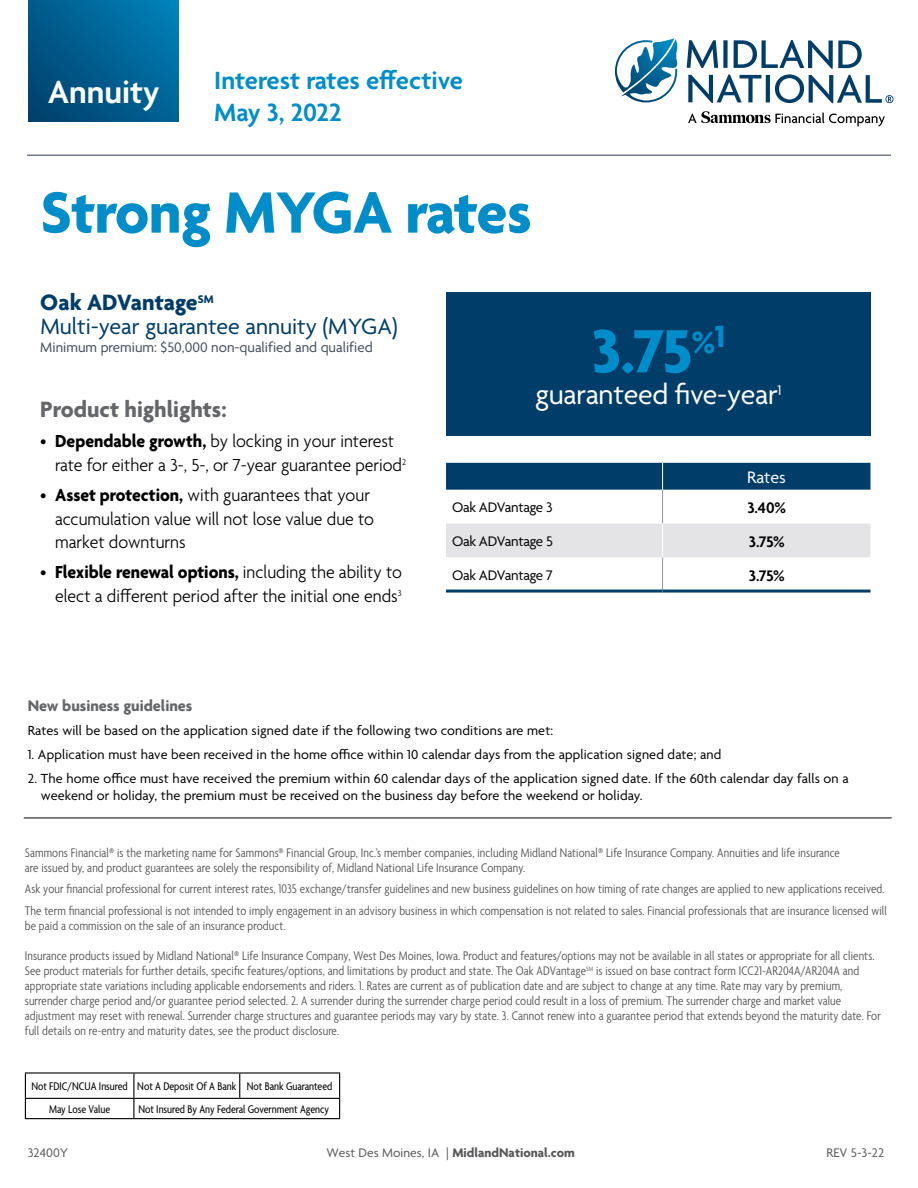
<style>
.page{position:relative;width:918px;height:1188px;background:#fff}
.page>*{position:absolute;margin:0;border:0;box-sizing:border-box;transform-origin:0 0}
.t1{font:700 66px "Agenda";color:#008dca}
.t2{font:700 63px "Agenda";letter-spacing:-.01em;color:#008dca}
.t3{font:600 34.5px "Agenda";color:#fff}
.t4{font:30px "Agenda";letter-spacing:-.01em;color:#fff}
.t5{font:600 27px/32.4px "Agenda";color:#008dca}
.t6{font:24px/24px "Agenda";color:#003d69}
.t7{font:700 24px "Agenda";color:#656669}
.t8{font:300 18.75px/23.5px "Agenda";color:#000;scale:.95 1}
.t9{font:18px "Agenda";letter-spacing:-.005em;color:#fff}
.t10{font:700 16.5px "Agenda";color:#656669}
.t11{font:600 16.5px/33.6px "Agenda";color:#000;text-align:justify}
.t12{font:15px "Agenda";color:#464e5d}
.t13{font:15px "Agenda";letter-spacing:-.02em;color:#000}
.t14{font:14.25px/17.2px "Agenda";letter-spacing:.01em;color:#000}
.t15{font:300 condensed 13.5px/15px "Agenda";letter-spacing:.01em;color:#4d4d4f}
.t16{font:700 13.5px "Agenda";color:#58595b}
.t17{font:13.5px "Agenda";color:#58595b}
.t18{font:condensed 12px/22.8px "Agenda";color:#000}
.s1{font-weight:700}
.s2{font-weight:400}
</style>
<div class="page">
<svg style="left:687px;top:40px;width:207px;height:63px"></svg>
<svg style="left:615px;top:38px;width:63px;height:64px"></svg>
<svg style="left:688px;top:111px;width:197px;height:15px"></svg>
<hr style="left:27px;top:154px;width:864px;height:2px;background:#747a87">
<svg style="left:28px;top:0;width:151px;height:121px;background:#005f91"></svg>
<hr style="left:25px;top:1072px;width:109px;height:2px;background:#000">
<hr style="left:134px;top:1072px;width:106px;height:2px;background:#000">
<hr style="left:240px;top:1072px;width:100px;height:2px;background:#000">
<svg style="left:25px;top:1073px;width:315px;height:45px"></svg>
<hr style="left:25px;top:1118px;width:109px;height:1px;background:#000">
<hr style="left:134px;top:1118px;width:106px;height:1px;background:#000">
<hr style="left:240px;top:1118px;width:100px;height:1px;background:#000">
<svg style="left:446px;top:463px;width:424px;height:127px"></svg>
<hr style="left:446px;top:590px;width:217px;height:3px;background:#003d69">
<hr style="left:663px;top:590px;width:207px;height:3px;background:#003d69">
<div style="left:446px;top:293px;width:424px;height:143px;background:#003d69"></div>
<hr style="left:24px;top:818px;width:868px;height:1px;background:#000">
<h3 class="t3" style="left:48px;top:74px;width:113px">Annuity</h3>
<h3 class="t5" style="left:214px;top:66px;width:250px">Interest rates effective<br>May 3, 2022</h3>
<h2 class="t2" style="left:40px;top:179px;width:493px">Strong MYGA rates</h2>
<h3 class="t6" style="left:40px;top:292px;width:359px"><span class="s1">Oak ADVantage</span><sup>SM<br></sup>Multi-year guarantee annuity (MYGA)</h3>
<p class="t12" style="left:40px;top:339px;width:334px">Minimum premium: $50,000 non-qualified and qualified</p>
<h3 class="t7" style="left:40px;top:396px;width:188px">Product highlights:</h3>
<h3 class="t8" style="left:55px;top:431px;width:371px;text-indent:-15px">• <span class="s1">Dependable growth,</span> by locking in your interest rate for either a 3-, 5-, or 7-year guarantee period<sup>2</sup></h3>
<h3 class="t8" style="left:55px;top:485px;width:337px;text-indent:-15px">• <span class="s1">Asset protection,</span> with guarantees that your accumulation value will not lose value due to market downturns</h3>
<h3 class="t8" style="left:40px;top:562px;width:382px;text-align:right">• <span class="s1">Flexible renewal options,</span> including the ability to elect a different period after the initial one ends<sup>3</sup></h3>
<h1 class="t1" style="left:591px;top:316px;width:135px">3.75<sup>%1</sup></h1>
<h3 class="t4" style="left:535px;top:378px;width:248px">guaranteed five-year<sup>1</sup></h3>
<p class="t13" style="left:452px;top:499px;width:102px">Oak ADVantage 3</p>
<p class="t13" style="left:452px;top:533px;width:103px">Oak ADVantage 5</p>
<p class="t13" style="left:452px;top:567px;width:102px">Oak ADVantage 7</p>
<h3 class="t9" style="left:747px;top:467px;width:40px">Rates</h3>
<p class="t11" style="left:747px;top:492px;width:40px">3.40% 3.75% 3.75%</p>
<p class="t10" style="left:28px;top:696px;width:166px">New business guidelines</p>
<p class="t14" style="left:28px;top:723px;width:527px">Rates will be based on the application signed date if the following two conditions are met:</p>
<p class="t14" style="left:28px;top:747px;width:695px">1. Application must have been received in the home office within 10 calendar days from the application signed date; and</p>
<p class="t14" style="left:41px;top:771px;width:809px;text-indent:-13px">2. The home office must have received the premium within 60 calendar days of the application signed date. If the 60th calendar day falls on a weekend or holiday, the premium must be received on the business day before the weekend or holiday.</p>
<p class="t15" style="left:25px;top:846px;width:817px">Sammons Financial® is the marketing name for Sammons® Financial Group, Inc.’s member companies, including Midland National® Life Insurance Company. Annuities and life insurance are issued by, and product guarantees are solely the responsibility of, Midland National Life Insurance Company.</p>
<p class="t15" style="left:25px;top:879px;width:863px;line-height:21.8px">Ask your financial professional for current interest rates, 1035 exchange/transfer guidelines and new business guidelines on how timing of rate changes are applied to new applications received.<br>The term financial professional is not intended to imply engagement in an advisory business in which compensation is not related to sales. Financial professionals that are insurance licensed will</p>
<p class="t15" style="left:25px;top:919px;width:262px">be paid a commission on the sale of an insurance product.</p>
<p class="t15" style="left:25px;top:949px;width:858px">Insurance products issued by Midland National® Life Insurance Company, West Des Moines, Iowa. Product and features/options may not be available in all states or appropriate for all clients.<br>See product materials for further details, specific features/options, and limitations by product and state. The Oak ADVantage<sup>SM</sup> is issued on base contract form ICC21-AR204A/AR204A and appropriate state variations including applicable endorsements and riders. 1. Rates are current as of publication date and are subject to change at any time. Rate may vary by premium, surrender charge period and/or guarantee period selected. 2. A surrender during the surrender charge period could result in a loss of premium. The surrender charge and market value adjustment may reset with renewal. Surrender charge structures and guarantee periods may vary by state. 3. Cannot renew into a guarantee period that extends beyond the maturity date. For full details on re-entry and maturity dates, see the product disclosure.</p>
<p class="t18" style="left:49px;top:1075px;width:285px;text-indent:-18px">Not FDIC/NCUA Insured Not A Deposit Of A Bank Not Bank Guaranteed<br>May Lose Value</p>
<p class="t18" style="left:138px;top:1098px;width:192px">Not Insured By Any Federal Government Agency</p>
<p class="t17" style="left:28px;top:1146px;width:42px">32400Y</p>
<p class="t16" style="left:326px;top:1146px;width:250px"><span class="s2">West Des Moines, IA |</span> MidlandNational.com</p>
<p class="t17" style="left:827px;top:1146px;width:59px">REV 5-3-22</p>
</div>
